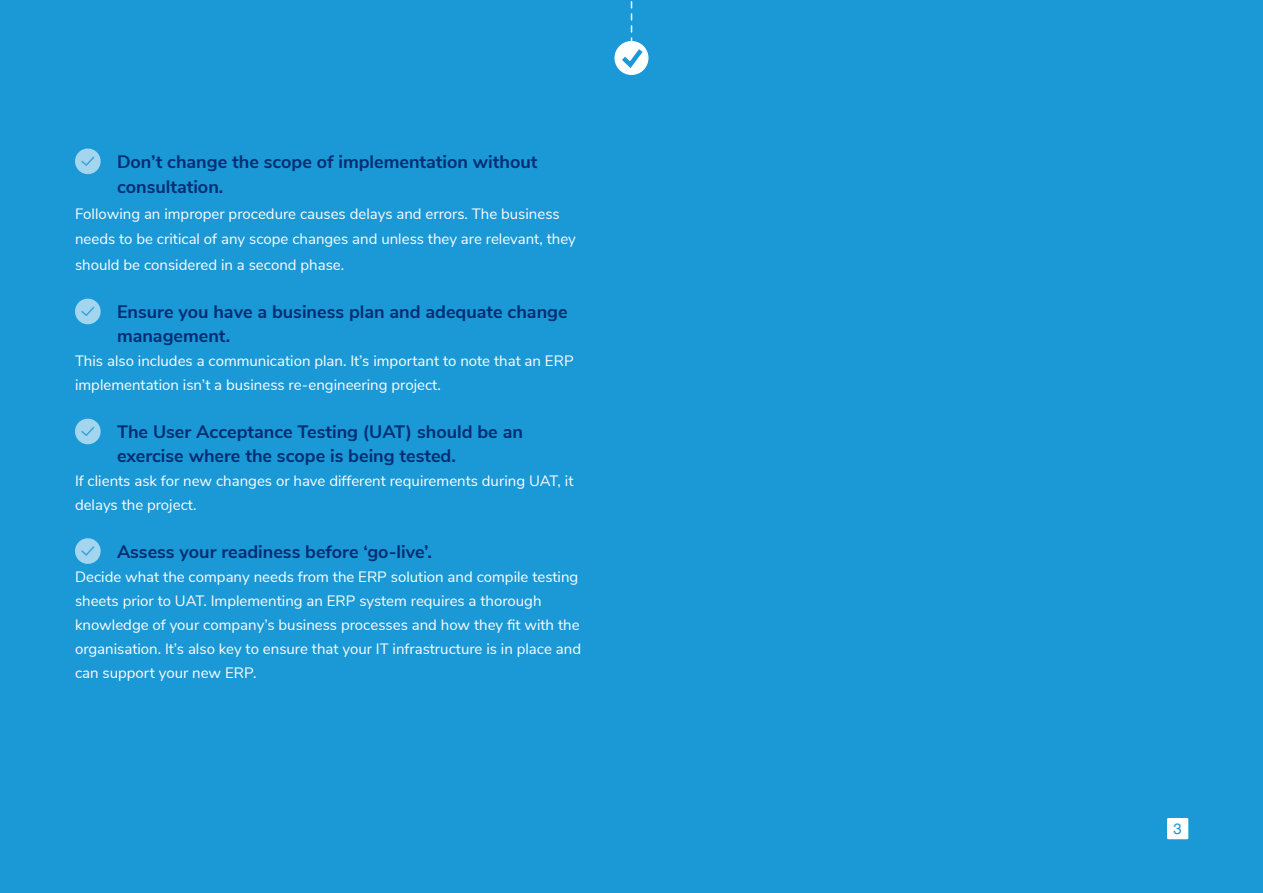
<style>
.page{position:relative;width:1263px;height:893px;background:#1b99d6}
.page>*{position:absolute;margin:0;border:0;box-sizing:border-box;transform-origin:0 0}
.t1{font:700 18px/24px "Nunito Sans";color:#002d73}
.t2{font:15px/24px "Nunito Sans";color:#fdfdfd}
.t3{font:15px "Helvetica";color:#1b99d6}
</style>
<div class="page">
<div style="left:1167px;top:818px;width:21px;height:21px;background:#fff"></div>
<svg style="left:614px;top:41px;width:34px;height:34px"></svg>
<svg style="left:617px;top:1px;width:30px;height:71px"></svg>
<div style="left:75px;top:149px;width:26px;height:25px;background:#a3d6ee;border-radius:50%"></div>
<svg style="left:81px;top:156px;width:14px;height:10px"></svg>
<div style="left:75px;top:299px;width:26px;height:25px;background:#a3d6ee;border-radius:50%"></div>
<svg style="left:81px;top:306px;width:14px;height:11px"></svg>
<div style="left:75px;top:419px;width:26px;height:25px;background:#a3d6ee;border-radius:50%"></div>
<svg style="left:81px;top:426px;width:14px;height:11px"></svg>
<svg style="left:75px;top:538px;width:26px;height:26px"></svg>
<svg style="left:80px;top:545px;width:16px;height:12px"></svg>
<p class="t1" style="left:117px;top:148px;width:422px;line-height:25.5px">Don’t change the scope of implementation without consultation.</p>
<p class="t2" style="left:75px;top:200px;width:502px;line-height:25.5px">Following an improper procedure causes delays and errors. The business needs to be critical of any scope changes and unless they are relevant, they should be considered in a second phase.</p>
<p class="t1" style="left:117px;top:299px;width:452px">Ensure you have a business plan and adequate change management.</p>
<p class="t2" style="left:75px;top:348px;width:500px">This also includes a communication plan. It’s important to note that an ERP implementation isn’t a business re-engineering project.</p>
<p class="t1" style="left:117px;top:419px;width:407px">The User Acceptance Testing (UAT) should be an exercise where the scope is being tested.</p>
<p class="t2" style="left:75px;top:468px;width:500px">If clients ask for new changes or have different requirements during UAT, it delays the project.</p>
<p class="t1" style="left:117px;top:539px;width:317px">Assess your readiness before ‘go-live’.</p>
<p class="t2" style="left:75px;top:564px;width:508px">Decide what the company needs from the ERP solution and compile testing sheets prior to UAT. Implementing an ERP system requires a thorough knowledge of your company’s business processes and how they fit with the organisation. It’s also key to ensure that your IT infrastructure is in place and can support your new ERP.</p>
<p class="t3" style="left:1173px;top:817px;width:10px">3</p>
</div>
